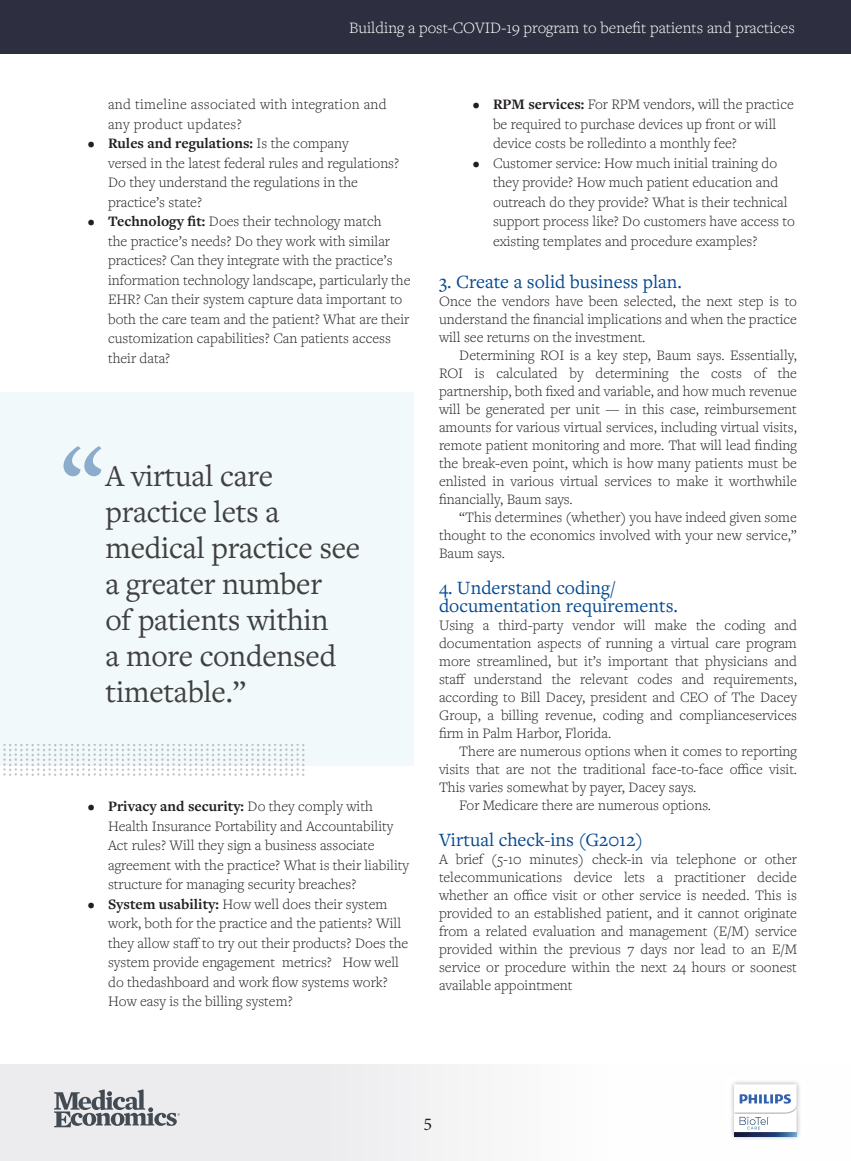
<style>
.page{position:relative;width:851px;height:1161px;background:#fff}
.page>*{position:absolute;margin:0;border:0;box-sizing:border-box;transform-origin:0 0}
.Paragraph_Style_5{font:31.5px/36px "Freight Text Pro";letter-spacing:-.01em;color:#404040}
.Subhead_2{font:19.5px/18px "Freight Text Pro";color:#054a91}
.t1{font:18px "Minion Pro";color:#231f20}
.t2{font:300 16.5px "Freight Text Pro";color:#fff}
.Body_copy{font:300 15px/19.5px "Freight Text Pro";color:#231f20}
.Body_copy_-_no_inden{font:300 15px/18px "Freight Text Pro";color:#231f20;text-align:justify}
.Body_copy-2{font:300 15px/19.5px "Freight Text Pro";letter-spacing:.02em;color:#231f20}
.s1{font-weight:700}
</style>
<div class="page">
<div style="left:0;top:0;width:850px;height:54px;background:#2d2f40"></div>
<div style="left:0;top:393px;width:413px;height:373px;background:#f2f9fb"></div>
<svg style="left:3px;top:745px;width:301px;height:31px"></svg>
<svg style="left:63px;top:446px;width:38px;height:30px"></svg>
<div style="left:0;top:1064px;width:850px;height:97px;background:#ececee"></div>
<svg style="left:54px;top:1089px;width:126px;height:38px"></svg>
<img style="left:726px;top:1077px;width:78px;height:67px">
<img style="left:726px;top:1125px;width:8px;height:15px">
<svg style="left:734px;top:1084px;width:70px;height:56px"></svg>
<p class="t2" style="left:349px;top:17px;width:447px">Building a post-COVID-19 program to benefit patients and practices</p>
<p class="Body_copy-2" style="left:108px;top:94px;width:280px">and timeline associated with integration and any product updates?</p>
<p class="Body_copy" style="left:108px;top:133px;width:293px;text-indent:-20px">• <span class="s1">Rules and regulations:</span> Is the company<br>versed in the latest federal rules and regulations?<br>Do they understand the regulations in the practice’s state?</p>
<p class="Body_copy" style="left:108px;top:211px;width:304px;text-indent:-20px">• <span class="s1">Technology fit:</span> Does their technology match<br>the practice’s needs? Do they work with similar practices? Can they integrate with the practice’s information technology landscape, particularly the EHR? Can their system capture data important to both the care team and the patient? What are their customization capabilities? Can patients access their data?</p>
<p class="Paragraph_Style_5" style="left:106px;top:457px;width:256px">A virtual care practice lets a medical practice see a greater number<br>of patients within<br>a more condensed timetable.”</p>
<p class="Body_copy" style="left:108px;top:796px;width:302px;text-indent:-20px"><span class="s1">• Privacy and security:</span> Do they comply with Health Insurance Portability and Accountability Act rules? Will they sign a business associate agreement with the practice? What is their liability structure for managing security breaches?</p>
<p class="Body_copy" style="left:108px;top:894px;width:302px;text-indent:-20px"><span class="s1">• System usability:</span> How well does their system work, both for the practice and the patients? Will they allow staff to try out their products? Does the system provide engagement metrics? How well do thedashboard and work flow systems work?<br>How easy is the billing system?</p>
<p class="Body_copy" style="left:493px;top:94px;width:302px;text-indent:-20px"><span class="s1">• RPM services:</span> For RPM vendors, will the practice be required to purchase devices up front or will device costs be rolledinto a monthly fee?</p>
<p class="Body_copy" style="left:493px;top:153px;width:303px;text-indent:-20px">• Customer service: How much initial training do they provide? How much patient education and outreach do they provide? What is their technical support process like? Do customers have access to existing templates and procedure examples?</p>
<p class="Subhead_2" style="left:439px;top:272px;width:244px">3. Create a solid business plan.</p>
<p class="Body_copy_-_no_inden" style="left:439px;top:292px;width:359px">Once the vendors have been selected, the next step is to understand the financial implications and when the practice will see returns on the investment.</p>
<p class="Body_copy" style="left:439px;top:346px;width:359px;line-height:18px;text-align:justify;text-indent:20px">Determining ROI is a key step, Baum says. Essentially, ROI is calculated by determining the costs of the partnership, both fixed and variable, and how much revenue will be generated per unit — in this case, reimbursement amounts for various virtual services, including virtual visits, remote patient monitoring and more. That will lead finding the break-even point, which is how many patients must be enlisted in various virtual services to make it worthwhile financially, Baum says.</p>
<p class="Body_copy" style="left:439px;top:508px;width:359px;line-height:18px;text-align:justify;text-indent:20px">“This determines (whether) you have indeed given some thought to the economics involved with your new service,” Baum says.</p>
<p class="Subhead_2" style="left:439px;top:578px;width:240px">4. Understand coding/ documentation requirements.</p>
<p class="Body_copy_-_no_inden" style="left:439px;top:616px;width:359px">Using a third-party vendor will make the coding and documentation aspects of running a virtual care program more streamlined, but it’s important that physicians and staff understand the relevant codes and requirements, according to Bill Dacey, president and CEO of The Dacey Group, a billing revenue, coding and complianceservices firm in Palm Harbor, Florida.</p>
<p class="Body_copy" style="left:439px;top:742px;width:359px;line-height:18px;text-align:justify;text-indent:20px">There are numerous options when it comes to reporting visits that are not the traditional face-to-face office visit.<br>This varies somewhat by payer, Dacey says.</p>
<p class="Body_copy" style="left:459px;top:795px;width:253px">For Medicare there are numerous options.</p>
<p class="Subhead_2" style="left:439px;top:830px;width:206px">Virtual check-ins (G2012)</p>
<p class="Body_copy_-_no_inden" style="left:439px;top:850px;width:359px">A brief (5-10 minutes) check-in via telephone or other telecommunications device lets a practitioner decide whether an office visit or other service is needed. This is provided to an established patient, and it cannot originate from a related evaluation and management (E/M) service provided within the previous 7 days nor lead to an E/M service or procedure within the next 24 hours or soonest available appointment</p>
<p class="t1" style="left:423px;top:1112px;width:10px">5</p>
</div>
